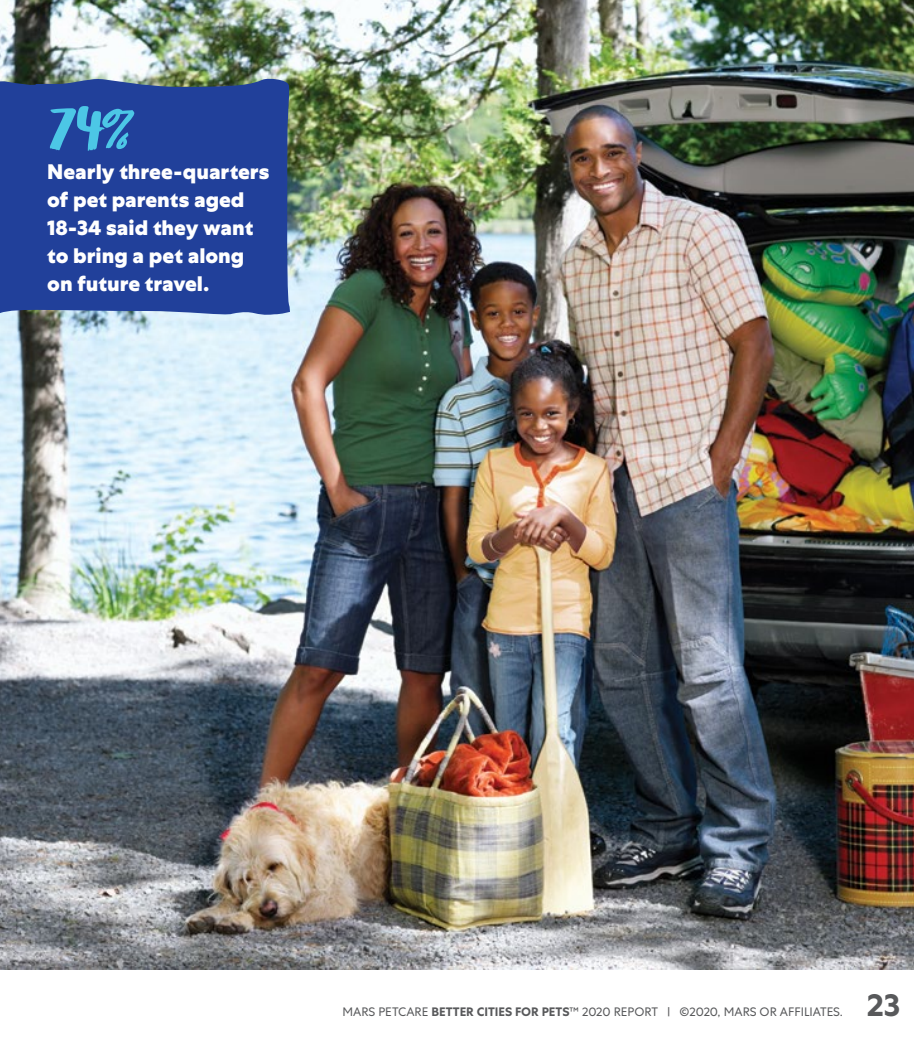
<style>
.page{position:relative;width:914px;height:1040px;background:#fff}
.page>*{position:absolute;margin:0;border:0;box-sizing:border-box;transform-origin:0 0}
.t1{font:70px "Zooja";color:#4cc7e6}
.t2{font:700 31.5px "Mars Centra";color:#58595b}
.t3{font:800 21px/28px "Mars Centra";color:#fff}
.t4{font:12.25px "Mars Centra";color:#58595b}
.s1{font-weight:700}
</style>
<div class="page">
<img style="left:0;top:0;width:914px;height:969px">
<div style="left:0;top:77px;width:290px;height:240px;background:#21409a"></div>
<h1 class="t1" style="left:47px;top:90px;width:89px">74%</h1>
<p class="t3" style="left:47px;top:158px;width:224px">Nearly three-quarters of pet parents aged<br>18-34 said they want to bring a pet along on future travel.</p>
<p class="t4" style="left:342px;top:1005px;width:502px">MARS PETCARE <span class="s1">BETTER CITIES FOR PETS</span>™ 2020 REPORT | ©2020, MARS OR AFFILIATES.</p>
<h2 class="t2" style="left:866px;top:986px;width:35px">23</h2>
</div>
